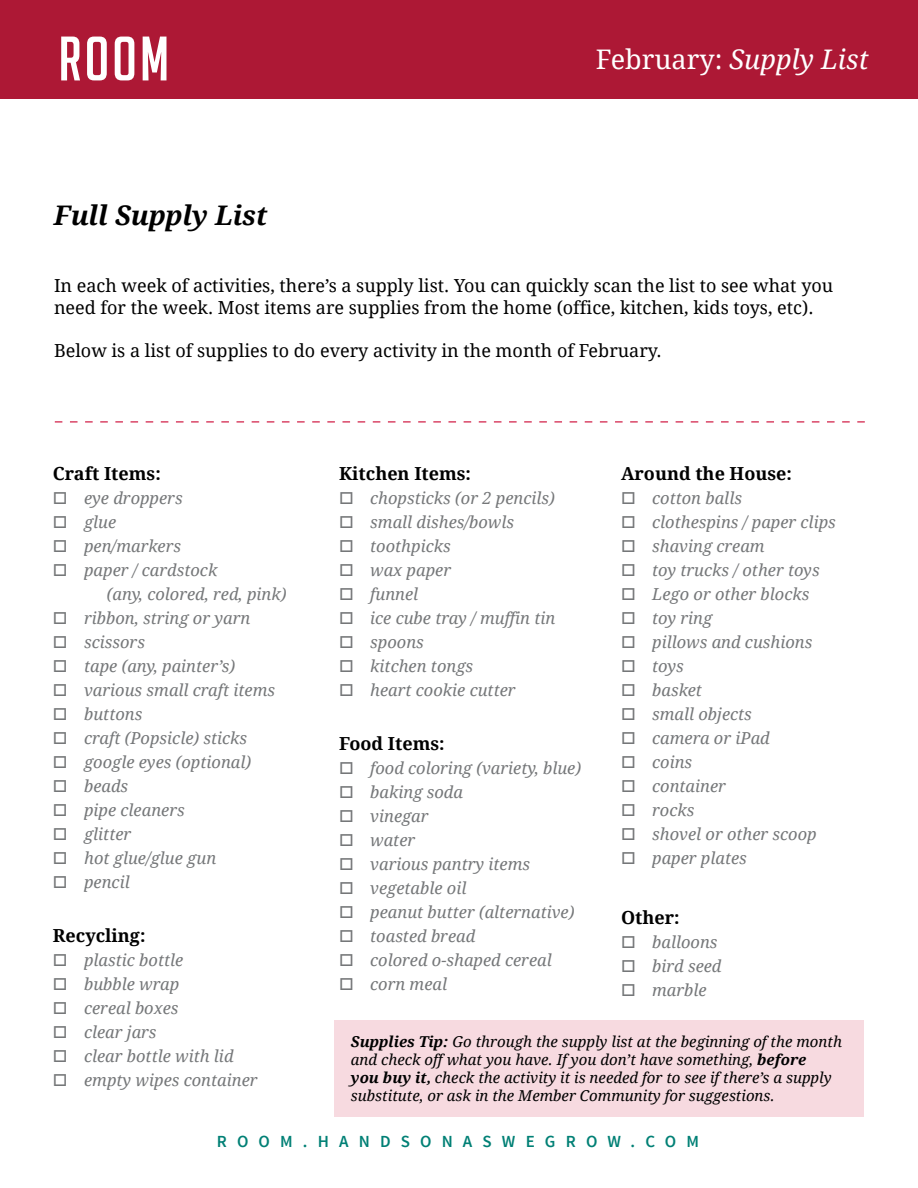
<style>
.page{position:relative;width:918px;height:1188px;background:#fff}
.page>*{position:absolute;margin:0;border:0;box-sizing:border-box;transform-origin:0 0}
.t1{font:61.2px "Big Noodle Titling";color:#fff}
.t2{font:italic 27px "Droid Serif";color:#fff}
.t3{font:italic 700 27px "Droid Serif";color:#000}
.t4{font:18px/21.6px "Droid Serif";color:#000}
.t5{font:700 18px "Droid Serif";color:#000}
.t6{font:600 16.95px "Source Sans Pro";letter-spacing:.6em;color:#008075}
.t7{font:italic 16.5px/24px "Droid Serif";color:#757779}
.t8{font:italic 15px/18px "Droid Serif";color:#000}
.s1{font-style:normal}
.s2{font-weight:700}
</style>
<div class="page">
<div style="left:0;top:0;width:918px;height:99px;background:#ad1835"></div>
<div style="left:334px;top:1020px;width:530px;height:97px;background:#f7dae0"></div>
<svg style="left:55px;top:421px;width:810px;height:2px"></svg>
<h1 class="t1" style="left:58px;top:26px;width:112px">ROOM</h1>
<h2 class="t3" style="left:54px;top:200px;width:215px">Full Supply List</h2>
<h2 class="t2" style="left:596px;top:44px;width:274px"><span class="s1">February:</span> Supply List</h2>
<p class="t4" style="left:54px;top:275px;width:781px">In each week of activities, there’s a supply list. You can quickly scan the list to see what you need for the week. Most items are supplies from the home (office, kitchen, kids toys, etc).</p>
<p class="t4" style="left:54px;top:340px;width:609px">Below is a list of supplies to do every activity in the month of February.</p>
<p class="t5" style="left:53px;top:463px;width:109px">Craft Items:</p>
<p class="t7" style="left:53px;top:486px;width:131px">□ eye droppers</p>
<p class="t7" style="left:53px;top:510px;width:65px">□ glue</p>
<p class="t7" style="left:53px;top:534px;width:130px">□ pen/markers</p>
<p class="t7" style="left:107px;top:558px;width:181px;text-indent:-54px">□ paper / cardstock<br>(any, colored, red, pink)</p>
<p class="t7" style="left:53px;top:606px;width:199px">□ ribbon, string or yarn</p>
<p class="t7" style="left:53px;top:630px;width:94px">□ scissors</p>
<p class="t7" style="left:53px;top:654px;width:184px">□ tape (any, painter’s)</p>
<p class="t7" style="left:53px;top:678px;width:224px">□ various small craft items</p>
<p class="t7" style="left:53px;top:702px;width:91px">□ buttons</p>
<p class="t7" style="left:53px;top:726px;width:196px">□ craft (Popsicle) sticks</p>
<p class="t7" style="left:53px;top:750px;width:200px">□ google eyes (optional)</p>
<p class="t7" style="left:53px;top:774px;width:77px">□ beads</p>
<p class="t7" style="left:53px;top:798px;width:133px">□ pipe cleaners</p>
<p class="t7" style="left:53px;top:822px;width:80px">□ glitter</p>
<p class="t7" style="left:53px;top:846px;width:165px">□ hot glue/glue gun</p>
<p class="t7" style="left:53px;top:870px;width:78px">□ pencil</p>
<p class="t5" style="left:53px;top:925px;width:94px">Recycling:</p>
<p class="t7" style="left:53px;top:948px;width:132px">□ plastic bottle</p>
<p class="t7" style="left:53px;top:972px;width:128px">□ bubble wrap</p>
<p class="t7" style="left:53px;top:996px;width:127px">□ cereal boxes</p>
<p class="t7" style="left:53px;top:1020px;width:105px">□ clear jars</p>
<p class="t7" style="left:53px;top:1044px;width:182px">□ clear bottle with lid</p>
<p class="t7" style="left:53px;top:1068px;width:206px">□ empty wipes container</p>
<p class="t5" style="left:339px;top:463px;width:134px">Kitchen Items:</p>
<p class="t7" style="left:339px;top:486px;width:217px">□ chopsticks (or 2 pencils)</p>
<p class="t7" style="left:339px;top:510px;width:177px">□ small dishes/bowls</p>
<p class="t7" style="left:339px;top:534px;width:113px">□ toothpicks</p>
<p class="t7" style="left:339px;top:558px;width:114px">□ wax paper</p>
<p class="t7" style="left:339px;top:582px;width:81px">□ funnel</p>
<p class="t7" style="left:339px;top:606px;width:218px">□ ice cube tray / muffin tin</p>
<p class="t7" style="left:339px;top:630px;width:86px">□ spoons</p>
<p class="t7" style="left:339px;top:654px;width:136px">□ kitchen tongs</p>
<p class="t7" style="left:339px;top:678px;width:178px">□ heart cookie cutter</p>
<p class="t5" style="left:339px;top:733px;width:107px">Food Items:</p>
<p class="t7" style="left:339px;top:756px;width:244px">□ food coloring (variety, blue)</p>
<p class="t7" style="left:339px;top:780px;width:126px">□ baking soda</p>
<p class="t7" style="left:339px;top:804px;width:91px">□ vinegar</p>
<p class="t7" style="left:339px;top:828px;width:78px">□ water</p>
<p class="t7" style="left:339px;top:852px;width:193px">□ various pantry items</p>
<p class="t7" style="left:339px;top:876px;width:129px">□ vegetable oil</p>
<p class="t7" style="left:339px;top:900px;width:237px">□ peanut butter (alternative)</p>
<p class="t7" style="left:339px;top:924px;width:138px">□ toasted bread</p>
<p class="t7" style="left:339px;top:948px;width:214px">□ colored o-shaped cereal</p>
<p class="t7" style="left:339px;top:972px;width:110px">□ corn meal</p>
<p class="t5" style="left:621px;top:463px;width:172px">Around the House:</p>
<p class="t7" style="left:621px;top:486px;width:123px">□ cotton balls</p>
<p class="t7" style="left:621px;top:510px;width:216px">□ clothespins / paper clips</p>
<p class="t7" style="left:621px;top:534px;width:145px">□ shaving cream</p>
<p class="t7" style="left:621px;top:558px;width:200px">□ toy trucks / other toys</p>
<p class="t7" style="left:621px;top:582px;width:190px">□ Lego or other blocks</p>
<p class="t7" style="left:621px;top:606px;width:93px">□ toy ring</p>
<p class="t7" style="left:621px;top:630px;width:193px">□ pillows and cushions</p>
<p class="t7" style="left:621px;top:654px;width:64px">□ toys</p>
<p class="t7" style="left:621px;top:678px;width:82px">□ basket</p>
<p class="t7" style="left:621px;top:702px;width:132px">□ small objects</p>
<p class="t7" style="left:621px;top:726px;width:150px">□ camera or iPad</p>
<p class="t7" style="left:621px;top:750px;width:73px">□ coins</p>
<p class="t7" style="left:621px;top:774px;width:106px">□ container</p>
<p class="t7" style="left:621px;top:798px;width:75px">□ rocks</p>
<p class="t7" style="left:621px;top:822px;width:197px">□ shovel or other scoop</p>
<p class="t7" style="left:621px;top:846px;width:127px">□ paper plates</p>
<p class="t5" style="left:621px;top:907px;width:60px">Other:</p>
<p class="t7" style="left:621px;top:930px;width:98px">□ balloons</p>
<p class="t7" style="left:621px;top:954px;width:102px">□ bird seed</p>
<p class="t7" style="left:621px;top:978px;width:87px">□ marble</p>
<p class="t8" style="left:351px;top:1033px;width:493px"><span class="s2">Supplies Tip:</span> Go through the supply list at the beginning of the month and check off what you have. If you don’t have something, <span class="s2">before<br>you buy it,</span> check the activity it is needed for to see if there’s a supply substitute, or ask in the Member Community for suggestions.</p>
<p class="t6" style="left:217px;top:1130px;width:484px">ROOM.HANDSONASWEGROW.COM</p>
</div>
